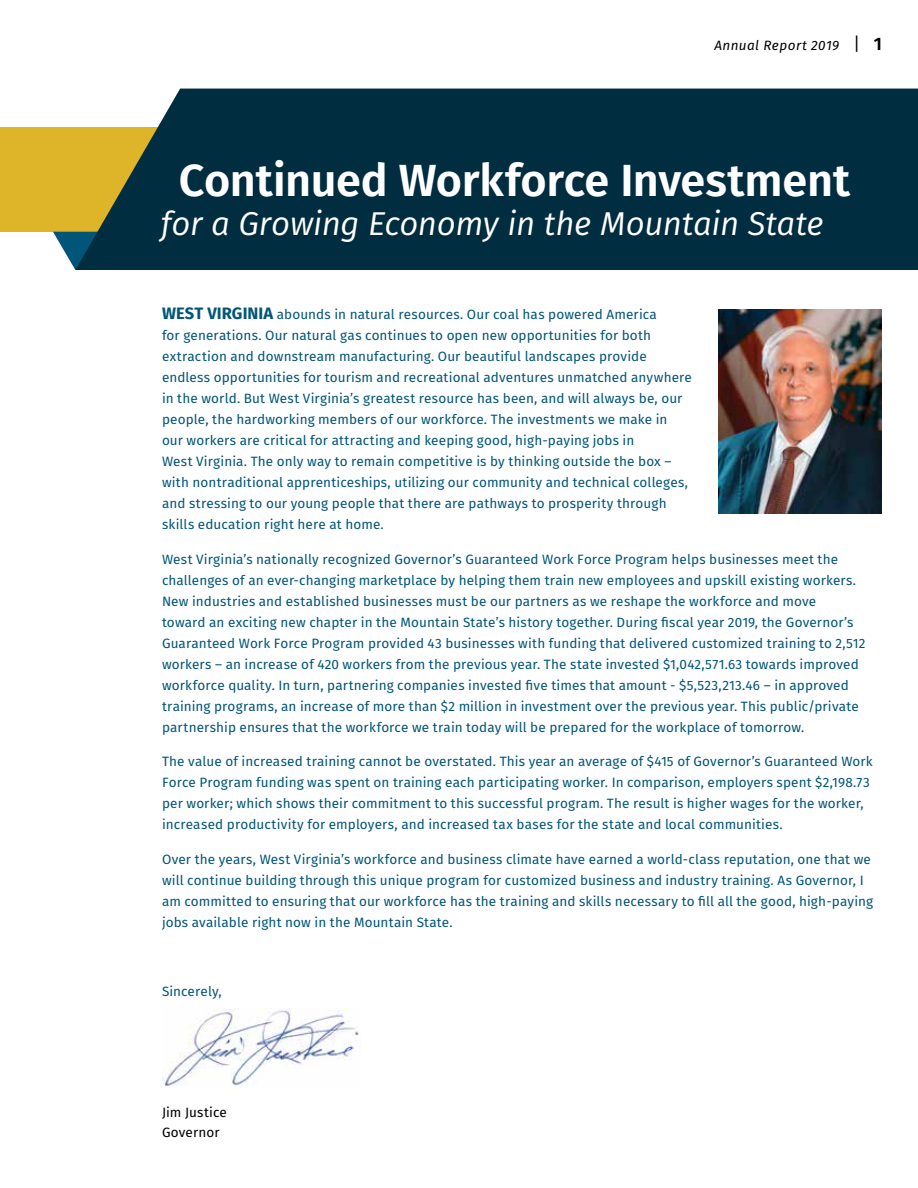
<style>
.page{position:relative;width:918px;height:1188px;background:#fff}
.page>*{position:absolute;margin:0;border:0;box-sizing:border-box;transform-origin:0 0}
.t1{font:600 45px "Fira Sans";letter-spacing:-.01em;color:#fff}
.t2{font:italic 33px "Fira Sans";letter-spacing:-.01em;color:#fff}
.t3{font:13.5px/21px "Fira Sans";letter-spacing:.01em;color:#005578}
.t4{font:italic 13.5px "Fira Sans";letter-spacing:.03em;color:#000}
.t5{font:13.5px/19.5px "Fira Sans";letter-spacing:.005em;color:#000}
.s1{font-style:normal;font-size:18px}
.s2{font-weight:600;font-style:normal;font-size:18px}
.s3{font-weight:700;font-size:16.5px}
</style>
<div class="page">
<img style="left:719px;top:309px;width:163px;height:204px">
<div style="left:0;top:127px;width:918px;height:105px;background:#deb428"></div>
<svg style="left:53px;top:232px;width:22px;height:37px"></svg>
<div style="left:75px;top:89px;width:843px;height:181px;background:#002d3f"></div>
<img style="left:162px;top:1008px;width:197px;height:81px">
<p class="t4" style="left:714px;top:36px;width:169px">Annual Report 2019 <span class="s1">|</span> <span class="s2">1</span></p>
<h1 class="t1" style="left:179px;top:149px;width:673px">Continued Workforce Investment</h1>
<h2 class="t2" style="left:161px;top:200px;width:664px">for a Growing Economy in the Mountain State</h2>
<p class="t3" style="left:162px;top:305px;width:531px"><span class="s3">WEST VIRGINIA</span> abounds in natural resources. Our coal has powered America<br>for generations. Our natural gas continues to open new opportunities for both extraction and downstream manufacturing. Our beautiful landscapes provide endless opportunities for tourism and recreational adventures unmatched anywhere in the world. But West Virginia’s greatest resource has been, and will always be, our people, the hardworking members of our workforce. The investments we make in<br>our workers are critical for attracting and keeping good, high-paying jobs in<br>West Virginia. The only way to remain competitive is by thinking outside the box – with nontraditional apprenticeships, utilizing our community and technical colleges, and stressing to our young people that there are pathways to prosperity through skills education right here at home.</p>
<p class="t3" style="left:162px;top:549px;width:705px">West Virginia’s nationally recognized Governor’s Guaranteed Work Force Program helps businesses meet the challenges of an ever-changing marketplace by helping them train new employees and upskill existing workers.<br>New industries and established businesses must be our partners as we reshape the workforce and move<br>toward an exciting new chapter in the Mountain State’s history together. During fiscal year 2019, the Governor’s Guaranteed Work Force Program provided 43 businesses with funding that delivered customized training to 2,512 workers – an increase of 420 workers from the previous year. The state invested $1,042,571.63 towards improved workforce quality. In turn, partnering companies invested five times that amount - $5,523,213.46 – in approved training programs, an increase of more than $2 million in investment over the previous year. This public/private partnership ensures that the workforce we train today will be prepared for the workplace of tomorrow.</p>
<p class="t3" style="left:162px;top:752px;width:712px">The value of increased training cannot be overstated. This year an average of $415 of Governor’s Guaranteed Work Force Program funding was spent on training each participating worker. In comparison, employers spent $2,198.73 per worker; which shows their commitment to this successful program. The result is higher wages for the worker, increased productivity for employers, and increased tax bases for the state and local communities.</p>
<p class="t3" style="left:162px;top:849px;width:713px">Over the years, West Virginia’s workforce and business climate have earned a world-class reputation, one that we will continue building through this unique program for customized business and industry training. As Governor, I am committed to ensuring that our workforce has the training and skills necessary to fill all the good, high-paying jobs available right now in the Mountain State.</p>
<p class="t3" style="left:162px;top:982px;width:61px">Sincerely,</p>
<p class="t5" style="left:162px;top:1104px;width:66px">Jim Justice<br>Governor</p>
</div>
